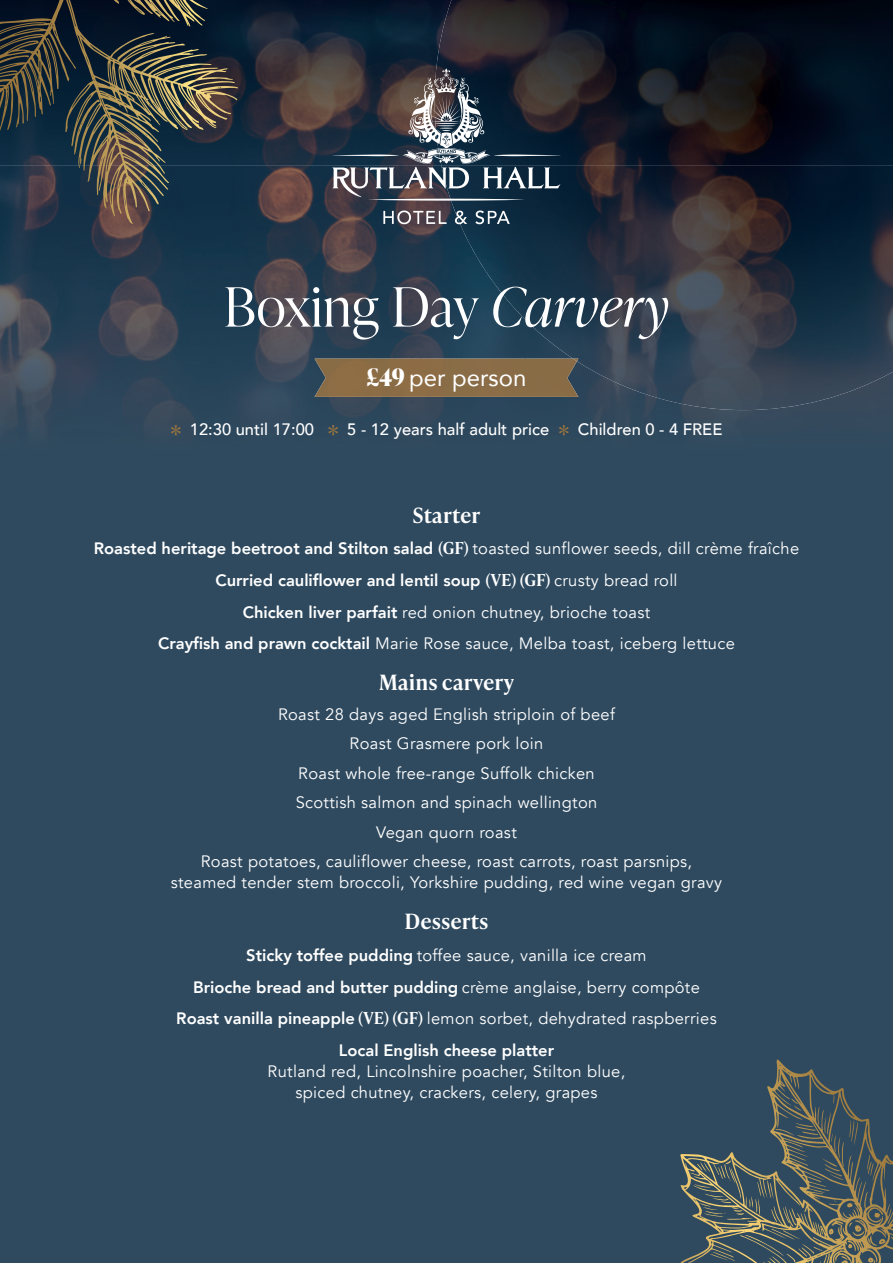
<style>
.page{position:relative;width:893px;height:1263px;background:#fff}
.page>*{position:absolute;margin:0;border:0;box-sizing:border-box;transform-origin:0 0}
.t1{font:300 54px "Ivy Presto Display";letter-spacing:.02em;color:#fff}
.t2{font:24px "Avenir";color:#fff}
.t3{font:600 21px "Ivy Presto Text";color:#fff}
.t4{font:16.5px/29.5px "Avenir";letter-spacing:.02em;color:#fff;text-align:center}
.t5{font:800 16.5px/31.7px "Avenir";color:#fff;text-align:center}
.t6{font:500 16.5px "Avenir";color:#fff}
.s1{font-style:italic}
.s2{font-family:"Ivy Presto Display";font-weight:700}
.s3{font-family:"Ivy Presto Display";font-weight:600;font-size:25.5px;color:#a3783a}
.s4{font-weight:800}
.s5{font-family:"Ivy Presto Text";font-weight:600}
.s6{font-weight:400}
</style>
<div class="page">
<div style="left:0;top:504px;width:893px;height:759px;background:#2f4a5f"></div>
<img style="left:0;top:166px;width:420px;height:338px">
<div style="left:420px;top:397px;width:473px;height:107px;background:#2f4a5f"></div>
<img style="left:420px;top:224px;width:21px;height:135px">
<img style="left:420px;top:201px;width:21px;height:10px">
<img style="left:0;top:0;width:435px;height:166px">
<img style="left:441px;top:166px;width:452px;height:244px">
<img style="left:435px;top:0;width:458px;height:166px">
<svg style="left:332px;top:68px;width:228px;height:133px"></svg>
<svg style="left:383px;top:211px;width:64px;height:13px"></svg>
<svg style="left:455px;top:211px;width:12px;height:13px"></svg>
<svg style="left:475px;top:211px;width:35px;height:13px"></svg>
<svg style="left:155px;top:0;width:53px;height:27px"></svg>
<svg style="left:74px;top:99px;width:26px;height:56px"></svg>
<svg style="left:680px;top:1059px;width:213px;height:204px"></svg>
<img style="left:315px;top:359px;width:263px;height:38px">
<h1 class="t1" style="left:224px;top:268px;width:446px">Boxing Day <span class="s1">Carvery</span></h1>
<h2 class="t2" style="left:367px;top:358px;width:161px"><span class="s2">£49</span> per person</h2>
<p class="t6" style="left:170px;top:415px;width:553px"><span class="s3">*</span> 12:30 until 17:00 <span class="s3">*</span> 5 - 12 years half adult price <span class="s3">*</span> Children 0 - 4 FREE</p>
<p class="t3" style="left:412px;top:500px;width:69px">Starter</p>
<p class="t4" style="left:94px;top:533px;width:707px;line-height:31.7px"><span class="s4">Roasted heritage beetroot and Stilton salad</span> <span class="s5">(GF)</span> toasted sunflower seeds, dill crème fraîche <span class="s4">Curried cauliflower and lentil soup</span> <span class="s5">(VE) (GF)</span> crusty bread roll<br><span class="s4">Chicken liver parfait</span> red onion chutney, brioche toast<br><span class="s4">Crayfish and prawn cocktail</span> Marie Rose sauce, Melba toast, iceberg lettuce</p>
<p class="t3" style="left:379px;top:667px;width:137px">Mains carvery</p>
<p class="t4" style="left:201px;top:700px;width:493px">Roast 28 days aged English striploin of beef<br>Roast Grasmere pork loin<br>Roast whole free-range Suffolk chicken<br>Scottish salmon and spinach wellington<br>Vegan quorn roast<br>Roast potatoes, cauliflower cheese, roast carrots, roast parsnips,</p>
<p class="t4" style="left:171px;top:868px;width:553px">steamed tender stem broccoli, Yorkshire pudding, red wine vegan gravy</p>
<p class="t3" style="left:405px;top:906px;width:85px">Desserts</p>
<p class="t5" style="left:176px;top:939px;width:542px">Sticky toffee pudding <span class="s6">toffee sauce, vanilla ice cream<br></span>Brioche bread and butter pudding <span class="s6">crème anglaise, berry compôte </span>Roast vanilla pineapple <span class="s5">(VE) (GF)</span> <span class="s6">lemon sorbet, dehydrated raspberries </span>Local English cheese platter</p>
<p class="t4" style="left:268px;top:1061px;width:359px;line-height:21px">Rutland red, Lincolnshire poacher, Stilton blue, spiced chutney, crackers, celery, grapes</p>
</div>
